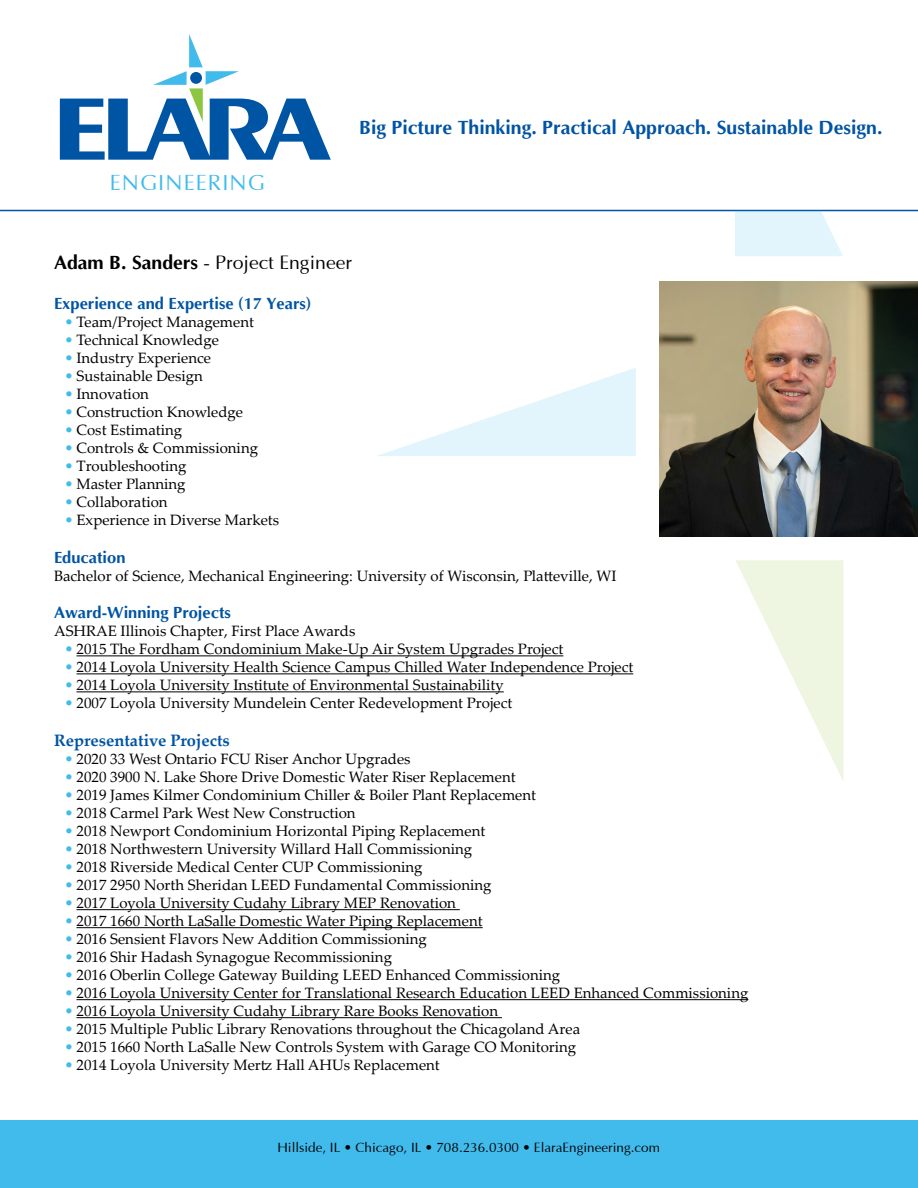
<style>
.page{position:relative;width:918px;height:1188px;background:#fff}
.page>*{position:absolute;margin:0;border:0;box-sizing:border-box;transform-origin:0 0}
.t1{font:22.05px "Optima";letter-spacing:.05em;color:#40bbec}
.t2{font:700 19.5px "Optima";color:#0054a4}
.t3{font:19.5px "Optima";color:#000}
.t4{font:700 16.5px "Optima";color:#0054a4}
.t5{font:700 16.5px "Palatino";color:#0054a4}
.t6{font:15px "Palatino";color:#000}
.t7{font:13.5px "Optima";color:#000}
.s1{font-weight:700}
.s2{color:#40bbec}
.s3{font-family:"Palatino Linotype"}
</style>
<div class="page">
<div style="left:0;top:1120px;width:918px;height:68px;background:#40bbec"></div>
<hr style="left:0;top:210px;width:918px;height:1px;background:#0054a4">
<svg style="left:736px;top:560px;width:108px;height:221px"></svg>
<svg style="left:60px;top:34px;width:271px;height:126px"></svg>
<svg style="left:735px;top:211px;width:108px;height:45px;background:#e3f4fb"></svg>
<svg style="left:377px;top:368px;width:259px;height:88px"></svg>
<hr style="left:76px;top:655px;width:487px;height:1px;background:#000">
<hr style="left:76px;top:673px;width:557px;height:1px;background:#000">
<hr style="left:76px;top:691px;width:428px;height:1px;background:#000">
<hr style="left:76px;top:909px;width:384px;height:1px;background:#000">
<hr style="left:76px;top:927px;width:407px;height:1px;background:#000">
<hr style="left:76px;top:999px;width:672px;height:1px;background:#000">
<hr style="left:76px;top:1017px;width:426px;height:1px;background:#000">
<img style="left:660px;top:282px;width:258px;height:254px">
<h1 class="t1" style="left:110px;top:171px;width:157px">ENGINEERING</h1>
<h2 class="t2" style="left:359px;top:117px;width:525px">Big Picture Thinking. Practical Approach. Sustainable Design.</h2>
<h2 class="t3" style="left:54px;top:253px;width:299px"><span class="s1">Adam B. Sanders</span> - Project Engineer</h2>
<p class="t4" style="left:54px;top:294px;width:259px">Experience and Expertise (17 Years)</p>
<p class="t6" style="left:64px;top:311px;width:191px"><span class="s2">•</span> Team/Project Management</p>
<p class="t6" style="left:64px;top:329px;width:156px"><span class="s2">•</span> Technical Knowledge</p>
<p class="t6" style="left:64px;top:347px;width:148px"><span class="s2">•</span> Industry Experience</p>
<p class="t6" style="left:64px;top:365px;width:140px"><span class="s2">•</span> Sustainable Design</p>
<p class="t6" style="left:64px;top:383px;width:86px"><span class="s2">•</span> Innovation</p>
<p class="t6" style="left:64px;top:401px;width:180px"><span class="s2">•</span> Construction Knowledge</p>
<p class="t6" style="left:64px;top:419px;width:119px"><span class="s2">•</span> Cost Estimating</p>
<p class="t6" style="left:64px;top:437px;width:195px"><span class="s2">•</span> Controls &amp; Commissioning</p>
<p class="t6" style="left:64px;top:455px;width:123px"><span class="s2">•</span> Troubleshooting</p>
<p class="t6" style="left:64px;top:473px;width:123px"><span class="s2">•</span> Master Planning</p>
<p class="t6" style="left:64px;top:491px;width:105px"><span class="s2">•</span> Collaboration</p>
<p class="t6" style="left:64px;top:509px;width:216px"><span class="s2">•</span> Experience in Diverse Markets</p>
<p class="t4" style="left:54px;top:548px;width:73px">Education</p>
<p class="t6" style="left:54px;top:565px;width:564px">Bachelor of Science, Mechanical Engineering: University of Wisconsin, Platteville, WI</p>
<p class="t4" style="left:54px;top:604px;width:178px">Award-Winning Projects</p>
<p class="t6" style="left:54px;top:621px;width:303px">ASHRAE Illinois Chapter, First Place Awards</p>
<p class="t6" style="left:64px;top:639px;width:500px"><span class="s2">•</span> 2015 The Fordham Condominium Make-Up Air System Upgrades Project</p>
<p class="t6" style="left:64px;top:657px;width:570px"><span class="s2">•</span> 2014 Loyola University Health Science Campus Chilled Water Independence Project</p>
<p class="t6" style="left:64px;top:675px;width:441px"><span class="s2">•</span> 2014 Loyola University Institute of Environmental Sustainability</p>
<p class="t6" style="left:64px;top:693px;width:449px"><span class="s2">•</span> 2007 Loyola University Mundelein Center Redevelopment Project</p>
<p class="t5" style="left:54px;top:729px;width:177px">Representative Projects</p>
<p class="t6" style="left:64px;top:748px;width:348px"><span class="s2">•</span> 2020 33 West Ontario FCU Riser Anchor Upgrades</p>
<p class="t6" style="left:64px;top:766px;width:453px"><span class="s2">•</span> 2020 3900 N. Lake Shore Drive Domestic Water Riser Replacement</p>
<p class="t6" style="left:64px;top:784px;width:473px"><span class="s2">•</span> 2019 James Kilmer Condominium Chiller &amp; Boiler Plant Replacement</p>
<p class="t6" style="left:64px;top:802px;width:293px"><span class="s2">•</span> 2018 Carmel Park West New Construction</p>
<p class="t6" style="left:64px;top:820px;width:422px"><span class="s2">•</span> 2018 Newport Condominium Horizontal Piping Replacement</p>
<p class="t6" style="left:64px;top:838px;width:409px"><span class="s2">•</span> 2018 Northwestern University Willard Hall Commissioning</p>
<p class="t6" style="left:64px;top:856px;width:360px"><span class="s2">•</span> 2018 Riverside Medical Center CUP Commissioning</p>
<p class="t6" style="left:64px;top:874px;width:429px"><span class="s2">•</span> 2017 2950 North Sheridan LEED Fundamental Commissioning</p>
<p class="t6" style="left:64px;top:892px;width:393px"><span class="s2">•</span> 2017 Loyola University Cudahy Library MEP Renovation</p>
<p class="t6" style="left:64px;top:910px;width:420px"><span class="s2">•</span> 2017 1660 North LaSalle Domestic Water Piping Replacement</p>
<p class="t6" style="left:64px;top:928px;width:364px"><span class="s2">•</span> 2016 Sensient Flavors New Addition Commissioning</p>
<p class="t6" style="left:64px;top:946px;width:329px"><span class="s2">•</span> 2016 Shir Hadash Synagogue Recommissioning</p>
<p class="t6" style="left:64px;top:964px;width:497px"><span class="s2">•</span> 2016 Oberlin College Gateway Building LEED Enhanced Commissioning</p>
<p class="t6" style="left:64px;top:982px;width:685px"><span class="s2">•</span> 2016 Loyola University Center for Translational Research Education LEED Enhanced Commissioning</p>
<p class="t6" style="left:64px;top:1000px;width:435px"><span class="s2">•</span> 2016 Loyola University Cudahy Library Rare Books Renovation</p>
<p class="t6" style="left:64px;top:1018px;width:517px"><span class="s2">•</span> 2015 Multiple Public Library Renovations throughout the Chicagoland Area</p>
<p class="t6" style="left:64px;top:1036px;width:513px"><span class="s2">•</span> 2015 1660 North LaSalle New Controls System with Garage CO Monitoring</p>
<p class="t6" style="left:64px;top:1054px;width:377px"><span class="s2">•</span> 2014 Loyola University Mertz Hall AHUs Replacement</p>
<p class="t7" style="left:277px;top:1140px;width:384px">Hillside, IL <span class="s3">•</span> Chicago, IL <span class="s3">•</span> 708.236.0300 <span class="s3">•</span> ElaraEngineering.com</p>
</div>
